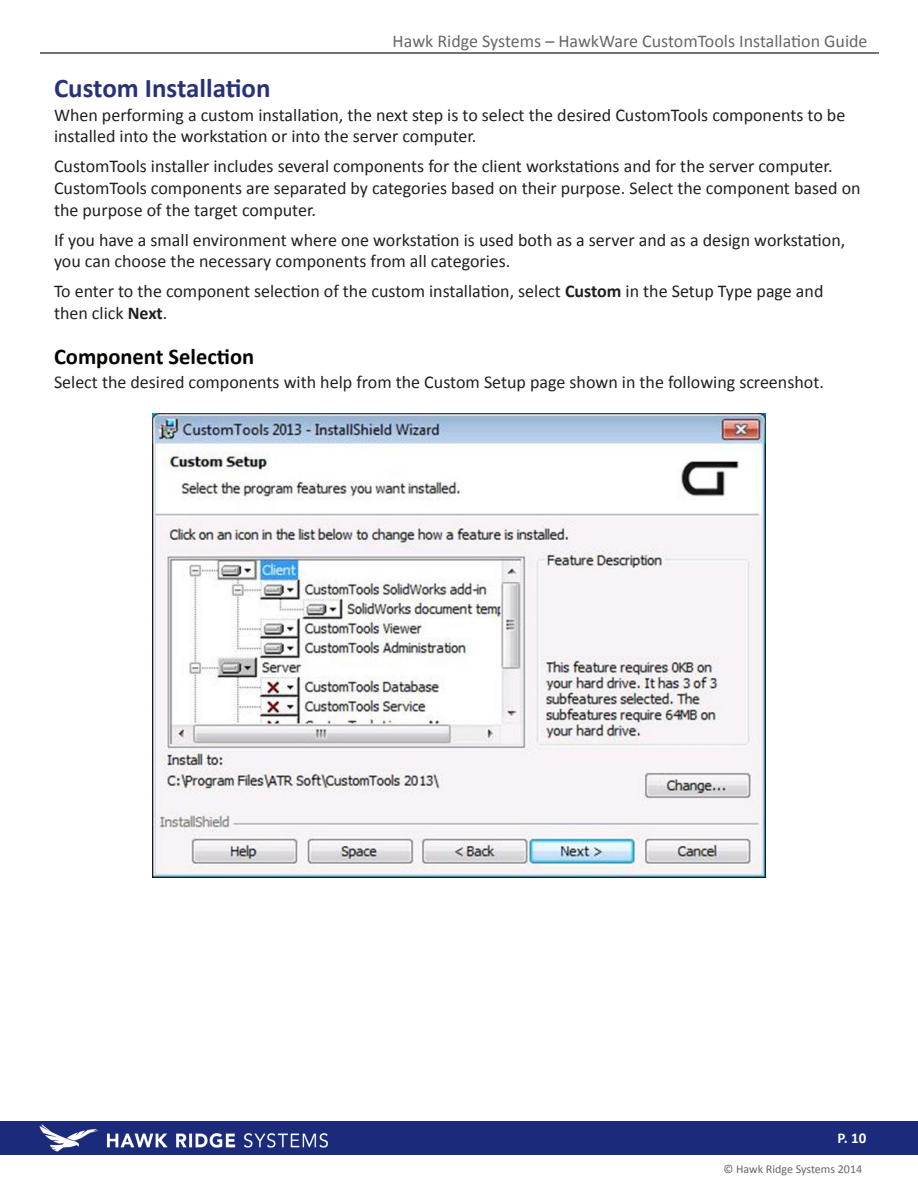
<style>
.page{position:relative;width:918px;height:1188px;background:#fff}
.page>*{position:absolute;margin:0;border:0;box-sizing:border-box;transform-origin:0 0}
.t1{font:700 27px "Calibri";color:#293279}
.t2{font:700 22.5px "Calibri";color:#040503}
.t3{font:18px/21.6px "Calibri";color:#231f20}
.t4{font:18px "Calibri";color:#67676a}
.t5{font:700 15px "Calibri";color:#fff}
.t6{font:12px "Calibri";color:#67676a}
.s1{font-weight:700}
</style>
<div class="page">
<hr style="left:40px;top:52px;width:838px;height:2px;background:#727477">
<div style="left:0;top:1121px;width:918px;height:34px;background:#1b2a7a"></div>
<img style="left:39px;top:1124px;width:60px;height:28px">
<img style="left:107px;top:1133px;width:221px;height:15px">
<img style="left:153px;top:413px;width:612px;height:465px">
<p class="t4" style="left:393px;top:30px;width:476px">Hawk Ridge Systems – HawkWare CustomTools Installation Guide</p>
<h1 class="t1" style="left:54px;top:71px;width:218px">Custom Installation</h1>
<p class="t3" style="left:54px;top:104px;width:793px">When performing a custom installation, the next step is to select the desired CustomTools components to be installed into the workstation or into the server computer.</p>
<p class="t3" style="left:54px;top:156px;width:808px">CustomTools installer includes several components for the client workstations and for the server computer.<br>CustomTools components are separated by categories based on their purpose. Select the component based on the purpose of the target computer.</p>
<p class="t3" style="left:54px;top:229px;width:793px">If you have a small environment where one workstation is used both as a server and as a design workstation, you can choose the necessary components from all categories.</p>
<p class="t3" style="left:54px;top:280px;width:771px">To enter to the component selection of the custom installation, select <span class="s1">Custom</span> in the Setup Type page and then click <span class="s1">Next</span>.</p>
<p class="t2" style="left:54px;top:342px;width:202px">Component Selection</p>
<p class="t3" style="left:54px;top:371px;width:771px">Select the desired components with help from the Custom Setup page shown in the following screenshot.</p>
<p class="t5" style="left:838px;top:1128px;width:30px">P. 10</p>
<p class="t6" style="left:723px;top:1162px;width:140px">© Hawk Ridge Systems 2014</p>
</div>
